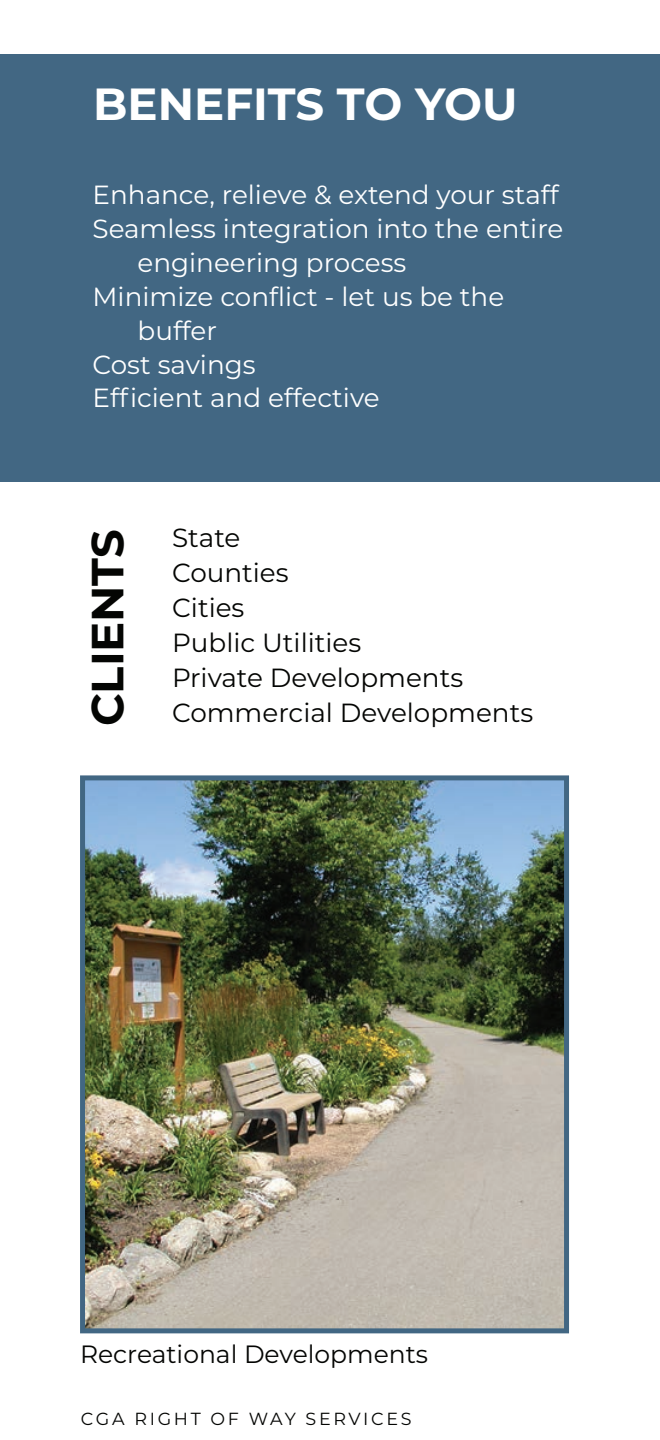
<style>
.page{position:relative;width:660px;height:1440px;background:#fff}
.page>*{position:absolute;margin:0;border:0;box-sizing:border-box;transform-origin:0 0}
.t1{font:700 45px "Montserrat";color:#fff}
.t2{font:700 45px "Montserrat";letter-spacing:-.005em;color:#040503}
.t3{font:26.25px "Montserrat";color:#fff}
.t4{font:26.25px/35px "Montserrat";color:#040503}
.t5{font:25px "Montserrat";color:#040503}
.t6{font:17.5px "Montserrat";letter-spacing:.15em;color:#040503}
</style>
<div class="page">
<div style="left:0;top:54px;width:660px;height:428px;background:#426783"></div>
<img style="left:86px;top:781px;width:477px;height:546px">
<div style="left:80px;top:775px;width:489px;height:558px;border:5px solid #426783"></div>
<h1 class="t1" style="left:93px;top:72px;width:426px">BENEFITS TO YOU</h1>
<p class="t3" style="left:93px;top:176px;width:468px">Enhance, relieve &amp; extend your staff</p>
<p class="t3" style="left:93px;top:210px;width:472px">Seamless integration into the entire</p>
<p class="t3" style="left:138px;top:244px;width:270px">engineering process</p>
<p class="t3" style="left:93px;top:278px;width:413px">Minimize conflict - let us be the</p>
<p class="t3" style="left:138px;top:312px;width:81px">buffer</p>
<p class="t3" style="left:93px;top:346px;width:165px">Cost savings</p>
<p class="t3" style="left:93px;top:380px;width:289px">Efficient and effective</p>
<h1 class="t2" style="left:75px;top:726px;width:198px;rotate:-90deg">CLIENTS</h1>
<p class="t4" style="left:172px;top:519px;width:363px">State<br>Counties<br>Cities<br>Public Utilities<br>Private Developments<br>Commercial Developments</p>
<p class="t5" style="left:80px;top:1337px;width:350px">Recreational Developments</p>
<p class="t6" style="left:81px;top:1407px;width:332px">CGA RIGHT OF WAY SERVICES</p>
</div>
